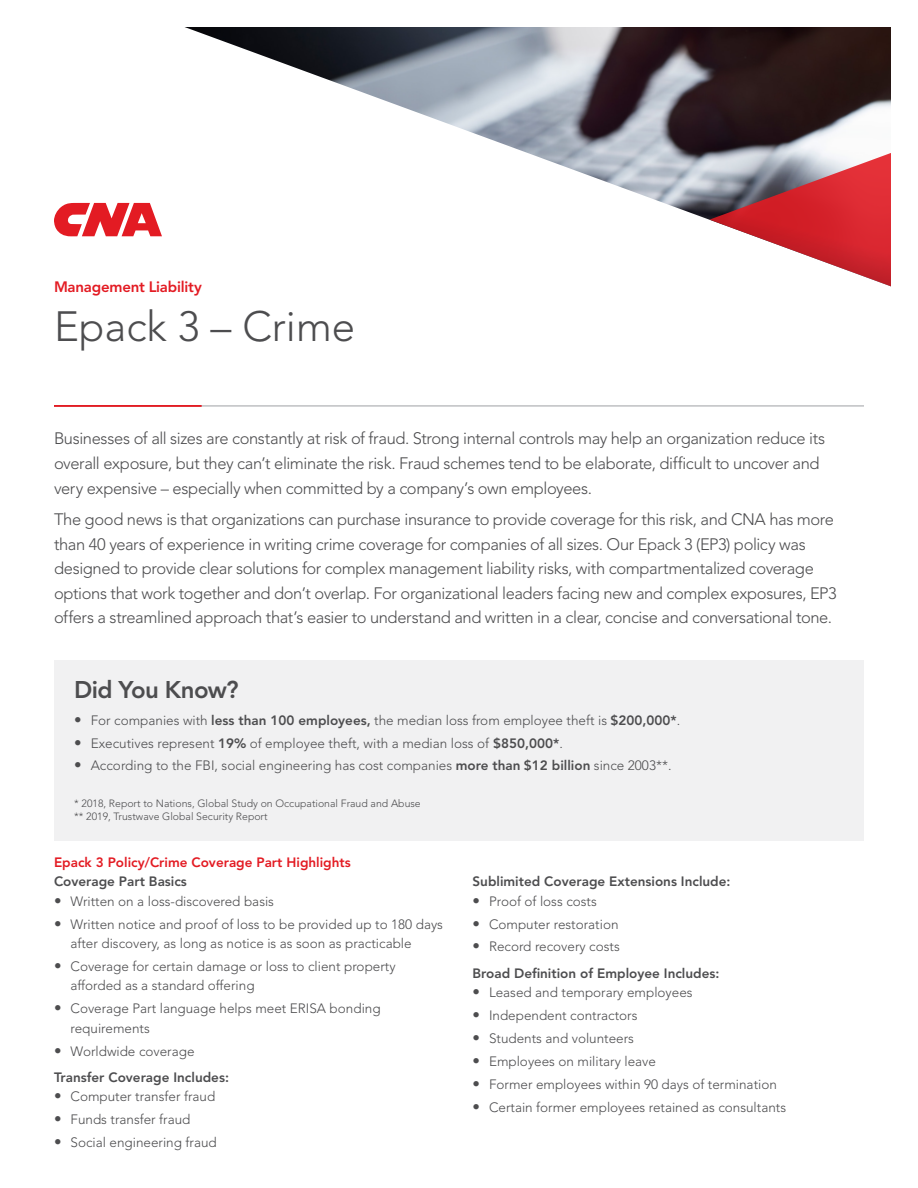
<style>
.page{position:relative;width:918px;height:1188px;background:#fff}
.page>*{position:absolute;margin:0;border:0;box-sizing:border-box;transform-origin:0 0}
.t1{font:300 42px "Avenir LT Std";color:#4d4d4f}
.t2{font:800 24px "Avenir LT Std";letter-spacing:-.025em;color:#4d4d4f}
.t3{font:300 16.5px/24.6px "Avenir LT Std";letter-spacing:-.025em;color:#4d4d4f}
.t4{font:800 15px "Avenir LT Std";letter-spacing:-.015em;color:#e31b23}
.t5{font:300 13.5px/19.5px "Avenir LT Std";color:#4d4d4f}
.t6{font:800 13.5px/26.2px "Avenir LT Std";color:#4d4d4f}
.t7{font:800 13.5px "Avenir LT Std";color:#e31b23}
.t8{font:300 10.5px/13.5px "Avenir LT Std";color:#4d4d4f}
.s1{font-weight:800;font-size:15px}
.s2{font-weight:800}
.s3{font-size:15px}
.s4{font-weight:300}
</style>
<div class="page">
<img style="left:185px;top:27px;width:706px;height:193px">
<svg style="left:710px;top:153px;width:181px;height:133px"></svg>
<svg style="left:54px;top:203px;width:108px;height:33px"></svg>
<hr style="left:54px;top:406px;width:810px;height:1px;background:#9fa1a4">
<hr style="left:54px;top:405px;width:148px;height:2px;background:#e31b23">
<div style="left:54px;top:660px;width:810px;height:181px;background:#f1f1f2"></div>
<p class="t4" style="left:54px;top:278px;width:149px">Management Liability</p>
<h1 class="t1" style="left:54px;top:302px;width:303px">Epack 3 – Crime</h1>
<p class="t3" style="left:54px;top:427px;width:773px">Businesses of all sizes are constantly at risk of fraud. Strong internal controls may help an organization reduce its overall exposure, but they can’t eliminate the risk. Fraud schemes tend to be elaborate, difficult to uncover and very expensive – especially when committed by a company’s own employees.</p>
<p class="t3" style="left:54px;top:507px;width:784px">The good news is that organizations can purchase insurance to provide coverage for this risk, and CNA has more than 40 years of experience in writing crime coverage for companies of all sizes. Our Epack 3 (EP3) policy was designed to provide clear solutions for complex management liability risks, with compartmentalized coverage options that work together and don’t overlap. For organizational leaders facing new and complex exposures, EP3 offers a streamlined approach that’s easier to understand and written in a clear, concise and conversational tone.</p>
<h2 class="t2" style="left:74px;top:676px;width:166px">Did You Know?</h2>
<p class="t5" style="left:74px;top:710px;width:608px"><span class="s1">•</span> For companies with <span class="s2">less than 100 employees,</span> the median loss from employee theft is <span class="s2">$200,000*</span>.</p>
<p class="t5" style="left:74px;top:733px;width:490px"><span class="s1">•</span> Executives represent <span class="s2">19%</span> of employee theft, with a median loss of <span class="s2">$850,000*</span>.</p>
<p class="t5" style="left:74px;top:756px;width:599px"><span class="s1">•</span> According to the FBI, social engineering has cost companies <span class="s2">more than $12 billion</span> since 2003**.</p>
<p class="t8" style="left:74px;top:796px;width:348px">* 2018, Report to Nations, Global Study on Occupational Fraud and Abuse ** 2019, Trustwave Global Security Report</p>
<p class="t7" style="left:54px;top:854px;width:298px">Epack 3 Policy/Crime Coverage Part Highlights</p>
<p class="t6" style="left:54px;top:868px;width:134px">Coverage Part Basics</p>
<p class="t5" style="left:54px;top:891px;width:222px"><span class="s1">•</span> Written on a loss-discovered basis</p>
<p class="t5" style="left:70px;top:914px;width:374px;text-indent:-16px"><span class="s1">•</span> Written notice and proof of loss to be provided up to 180 days after discovery, as long as notice is as soon as practicable</p>
<p class="t5" style="left:70px;top:957px;width:327px;text-indent:-16px"><span class="s1">•</span> Coverage for certain damage or loss to client property afforded as a standard offering</p>
<p class="t5" style="left:70px;top:999px;width:312px;text-indent:-16px"><span class="s1">•</span> Coverage Part language helps meet ERISA bonding requirements</p>
<p class="t6" style="left:54px;top:1038px;width:177px"><span class="s3">•</span> <span class="s4">Worldwide coverage<br></span>Transfer Coverage Includes:</p>
<p class="t5" style="left:54px;top:1087px;width:163px"><span class="s1">•</span> Computer transfer fraud</p>
<p class="t5" style="left:54px;top:1110px;width:138px"><span class="s1">•</span> Funds transfer fraud</p>
<p class="t5" style="left:54px;top:1133px;width:164px"><span class="s1">•</span> Social engineering fraud</p>
<p class="t6" style="left:473px;top:868px;width:260px">Sublimited Coverage Extensions Include:</p>
<p class="t5" style="left:472px;top:891px;width:126px"><span class="s1">•</span> Proof of loss costs</p>
<p class="t5" style="left:472px;top:914px;width:148px"><span class="s1">•</span> Computer restoration</p>
<p class="t6" style="left:472px;top:934px;width:248px"><span class="s3">•</span> <span class="s4">Record recovery costs<br></span>Broad Definition of Employee Includes:</p>
<p class="t5" style="left:472px;top:983px;width:222px"><span class="s1">•</span> Leased and temporary employees</p>
<p class="t5" style="left:472px;top:1006px;width:167px"><span class="s1">•</span> Independent contractors</p>
<p class="t5" style="left:472px;top:1029px;width:163px"><span class="s1">•</span> Students and volunteers</p>
<p class="t5" style="left:472px;top:1051px;width:185px"><span class="s1">•</span> Employees on military leave</p>
<p class="t5" style="left:472px;top:1074px;width:306px"><span class="s1">•</span> Former employees within 90 days of termination</p>
<p class="t5" style="left:472px;top:1097px;width:315px"><span class="s1">•</span> Certain former employees retained as consultants</p>
</div>
